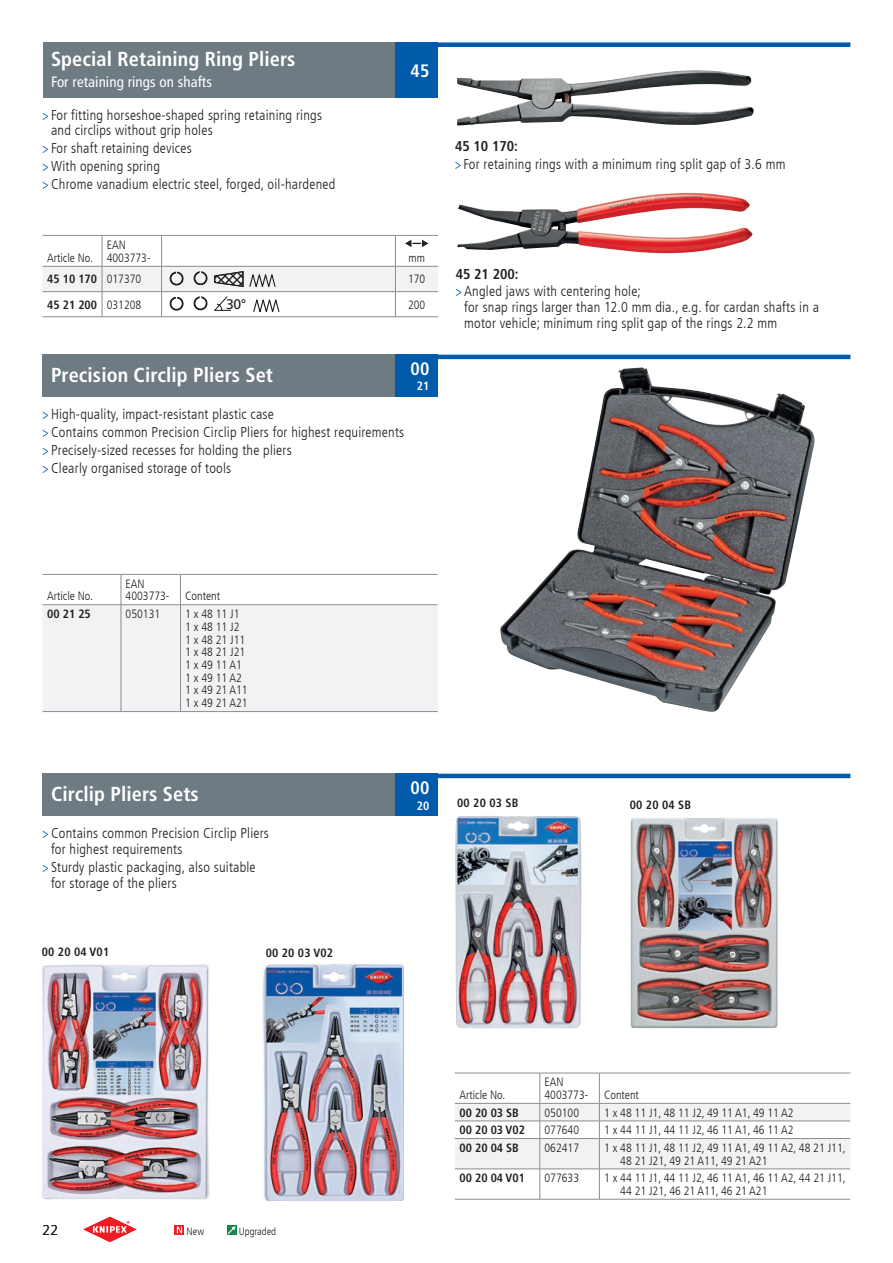
<style>
.page{position:relative;width:893px;height:1263px;background:#fff}
.page>*{position:absolute;margin:0;border:0;box-sizing:border-box;transform-origin:0 0}
.t1{font:700 condensed 20.25px "Frutiger LT Com";letter-spacing:.005em;color:#fff}
.t2{font:700 condensed 18px "Frutiger LT Com";color:#fff}
.t3{font:condensed 15px "Frutiger LT Com";letter-spacing:.005em;color:#fff}
.t4{font:300 condensed 14.25px/17.9px "Frutiger LT Com";letter-spacing:.015em;color:#231f20}
.t5{font:300 14.25px "Frutiger LT Com";color:#231f20}
.t6{font:13.95px "Frutiger LT Com";color:#231f20}
.t7{font:300 condensed 12px/12.8px "Frutiger LT Com";color:#231f20}
.t8{font:700 condensed 12px "Frutiger LT Com";color:#231f20}
.t9{font:700 condensed 12px "Frutiger LT Com";color:#fff}
.t10{font:300 condensed 10.5px "Frutiger LT Com";color:#231f20}
.s1{font-weight:400;color:#015aaa}
.s2{font-weight:300}
.s3{font-weight:700}
</style>
<div class="page">
<img style="left:500px;top:367px;width:314px;height:345px">
<hr style="left:43px;top:574px;width:78px;height:1px;background:#8a8c8f">
<hr style="left:121px;top:574px;width:59px;height:1px;background:#8a8c8f">
<hr style="left:180px;top:574px;width:258px;height:1px;background:#8a8c8f">
<svg style="left:43px;top:575px;width:395px;height:136px"></svg>
<hr style="left:43px;top:604px;width:78px;height:1px;background:#8a8c8f">
<hr style="left:121px;top:604px;width:59px;height:1px;background:#8a8c8f">
<hr style="left:121px;top:605px;width:1px;height:106px;background:#8a8c8f">
<hr style="left:180px;top:604px;width:258px;height:1px;background:#8a8c8f">
<hr style="left:180px;top:605px;width:1px;height:106px;background:#8a8c8f">
<hr style="left:43px;top:711px;width:78px;height:1px;background:#8a8c8f">
<hr style="left:121px;top:711px;width:59px;height:1px;background:#8a8c8f">
<hr style="left:180px;top:711px;width:258px;height:1px;background:#8a8c8f">
<div style="left:43px;top:355px;width:352px;height:42px;background:#6e7b83"></div>
<div style="left:395px;top:355px;width:43px;height:42px;background:#015aaa"></div>
<img style="left:455px;top:816px;width:126px;height:212px">
<img style="left:42px;top:964px;width:167px;height:235px">
<img style="left:262px;top:964px;width:141px;height:236px">
<img style="left:631px;top:818px;width:147px;height:210px">
<div style="left:43px;top:774px;width:352px;height:42px;background:#6e7b83"></div>
<div style="left:395px;top:774px;width:43px;height:42px;background:#015aaa"></div>
<hr style="left:433px;top:774px;width:417px;height:4px;background:#015aaa">
<hr style="left:455px;top:1073px;width:85px;height:1px;background:#8a8c8f">
<hr style="left:540px;top:1073px;width:59px;height:1px;background:#8a8c8f">
<hr style="left:540px;top:1073px;width:1px;height:30px;background:#8a8c8f">
<hr style="left:599px;top:1073px;width:251px;height:1px;background:#8a8c8f">
<hr style="left:599px;top:1073px;width:1px;height:30px;background:#8a8c8f">
<svg style="left:455px;top:1103px;width:395px;height:96px"></svg>
<hr style="left:455px;top:1138px;width:85px;height:1px;background:#8a8c8f">
<hr style="left:540px;top:1138px;width:59px;height:1px;background:#8a8c8f">
<hr style="left:540px;top:1139px;width:1px;height:30px;background:#8a8c8f">
<hr style="left:599px;top:1138px;width:251px;height:1px;background:#8a8c8f">
<hr style="left:599px;top:1139px;width:1px;height:30px;background:#8a8c8f">
<hr style="left:455px;top:1168px;width:85px;height:1px;background:#8a8c8f">
<hr style="left:540px;top:1168px;width:59px;height:1px;background:#8a8c8f">
<hr style="left:540px;top:1169px;width:1px;height:30px;background:#8a8c8f">
<hr style="left:599px;top:1168px;width:251px;height:1px;background:#8a8c8f">
<hr style="left:599px;top:1169px;width:1px;height:30px;background:#8a8c8f">
<hr style="left:455px;top:1199px;width:85px;height:1px;background:#8a8c8f">
<hr style="left:540px;top:1199px;width:59px;height:1px;background:#8a8c8f">
<hr style="left:599px;top:1199px;width:251px;height:1px;background:#8a8c8f">
<svg style="left:175px;top:1225px;width:9px;height:10px"></svg>
<svg style="left:177px;top:1226px;width:5px;height:7px"></svg>
<div style="left:227px;top:1225px;width:9px;height:10px;background:#12884d"></div>
<svg style="left:228px;top:1226px;width:7px;height:8px"></svg>
<svg style="left:83px;top:1217px;width:53px;height:25px"></svg>
<div style="left:43px;top:42px;width:352px;height:56px;background:#6e7b83"></div>
<div style="left:395px;top:42px;width:43px;height:56px;background:#015aaa"></div>
<hr style="left:43px;top:235px;width:59px;height:1px;background:#8a8c8f">
<hr style="left:102px;top:235px;width:60px;height:1px;background:#8a8c8f">
<hr style="left:102px;top:236px;width:1px;height:30px;background:#8a8c8f">
<hr style="left:161px;top:236px;width:1px;height:30px;background:#8a8c8f">
<hr style="left:395px;top:235px;width:43px;height:1px;background:#8a8c8f">
<hr style="left:395px;top:236px;width:1px;height:30px;background:#8a8c8f">
<hr style="left:162px;top:235px;width:233px;height:1px;background:#8a8c8f">
<svg style="left:405px;top:240px;width:23px;height:7px"></svg>
<svg style="left:43px;top:266px;width:395px;height:51px"></svg>
<div style="left:432px;top:42px;width:418px;height:5px;background:#015aaa"></div>
<hr style="left:433px;top:355px;width:417px;height:4px;background:#015aaa">
<img style="left:457px;top:70px;width:237px;height:37px">
<img style="left:457px;top:193px;width:296px;height:60px">
<h1 class="t1" style="left:51px;top:47px;width:246px">Special Retaining Ring Pliers</h1>
<p class="t3" style="left:51px;top:73px;width:162px">For retaining rings on shafts</p>
<p class="t4" style="left:51px;top:107px;width:272px;line-height:15.8px;text-indent:-9px"><span class="s1">&gt;</span> For fitting horseshoe-shaped spring retaining rings and circlips without grip holes</p>
<p class="t4" style="left:43px;top:140px;width:294px"><span class="s1">&gt;</span> For shaft retaining devices<br><span class="s1">&gt;</span> With opening spring<br><span class="s1">&gt;</span> Chrome vanadium electric steel, forged, oil-hardened</p>
<p class="t7" style="left:47px;top:252px;width:47px">Article No.</p>
<p class="t7" style="left:107px;top:239px;width:45px">EAN<br>4003773-</p>
<p class="t2" style="left:411px;top:60px;width:20px">45</p>
<p class="t7" style="left:408px;top:252px;width:18px">mm</p>
<p class="t8" style="left:47px;top:272px;width:96px">45 10 170 <span class="s2">017370</span></p>
<p class="t7" style="left:408px;top:273px;width:19px">170</p>
<p class="t8" style="left:47px;top:297px;width:96px">45 21 200 <span class="s2">031208</span></p>
<p class="t6" style="left:226px;top:296px;width:22px">30°</p>
<p class="t7" style="left:408px;top:298px;width:19px">200</p>
<h1 class="t1" style="left:51px;top:363px;width:224px">Precision Circlip Pliers Set</h1>
<p class="t2" style="left:410px;top:358px;width:20px">00</p>
<p class="t9" style="left:417px;top:379px;width:14px">21</p>
<p class="t4" style="left:43px;top:406px;width:363px"><span class="s1">&gt;</span> High-quality, impact-resistant plastic case<br><span class="s1">&gt;</span> Contains common Precision Circlip Pliers for highest requirements <span class="s1">&gt;</span> Precisely-sized recesses for holding the pliers<br><span class="s1">&gt;</span> Clearly organised storage of tools</p>
<p class="t4" style="left:455px;top:137px;width:332px"><span class="s3">45 10 170:<br></span><span class="s1">&gt;</span> For retaining rings with a minimum ring split gap of 3.6 mm</p>
<p class="t4" style="left:456px;top:265px;width:187px"><span class="s3">45 21 200:<br></span><span class="s1">&gt;</span> Angled jaws with centering hole;</p>
<p class="t4" style="left:464px;top:300px;width:356px;line-height:15.8px">for snap rings larger than 12.0 mm dia., e.g. for cardan shafts in a motor vehicle; minimum ring split gap of the rings 2.2 mm</p>
<p class="t7" style="left:47px;top:590px;width:47px">Article No.</p>
<p class="t7" style="left:126px;top:577px;width:45px">EAN<br>4003773-</p>
<p class="t7" style="left:185px;top:590px;width:36px">Content</p>
<p class="t8" style="left:47px;top:607px;width:45px">00 21 25</p>
<p class="t7" style="left:126px;top:608px;width:36px">050131</p>
<p class="t7" style="left:185px;top:608px;width:64px">1 x 48 11 J1<br>1 x 48 11 J2<br>1 x 48 21 J11<br>1 x 48 21 J21<br>1 x 49 11 A1<br>1 x 49 11 A2<br>1 x 49 21 A11<br>1 x 49 21 A21</p>
<h1 class="t1" style="left:51px;top:782px;width:149px">Circlip Pliers Sets</h1>
<p class="t2" style="left:410px;top:777px;width:20px">00</p>
<p class="t9" style="left:417px;top:798px;width:14px">20</p>
<p class="t4" style="left:51px;top:826px;width:219px;line-height:15.8px;text-indent:-9px"><span class="s1">&gt;</span> Contains common Precision Circlip Pliers for highest requirements</p>
<p class="t4" style="left:51px;top:859px;width:206px;line-height:15.8px;text-indent:-9px"><span class="s1">&gt;</span> Sturdy plastic packaging, also suitable for storage of the pliers</p>
<p class="t8" style="left:42px;top:944px;width:69px">00 20 04 V01</p>
<p class="t8" style="left:266px;top:946px;width:69px">00 20 03 V02</p>
<p class="t8" style="left:457px;top:796px;width:63px">00 20 03 SB</p>
<p class="t8" style="left:630px;top:797px;width:63px">00 20 04 SB</p>
<p class="t5" style="left:43px;top:1221px;width:17px">22</p>
<p class="t10" style="left:187px;top:1225px;width:19px">New</p>
<p class="t10" style="left:239px;top:1225px;width:39px">Upgraded</p>
<p class="t7" style="left:459px;top:1089px;width:47px">Article No.</p>
<p class="t7" style="left:544px;top:1076px;width:45px">EAN<br>4003773-</p>
<p class="t7" style="left:604px;top:1089px;width:36px">Content</p>
<p class="t8" style="left:459px;top:1105px;width:61px">00 20 03 SB</p>
<p class="t7" style="left:544px;top:1106px;width:36px">050100</p>
<p class="t7" style="left:604px;top:1106px;width:191px">1 x 48 11 J1, 48 11 J2, 49 11 A1, 49 11 A2</p>
<p class="t8" style="left:459px;top:1123px;width:67px">00 20 03 V02</p>
<p class="t7" style="left:544px;top:1124px;width:36px">077640</p>
<p class="t7" style="left:604px;top:1124px;width:191px">1 x 44 11 J1, 44 11 J2, 46 11 A1, 46 11 A2</p>
<p class="t8" style="left:459px;top:1140px;width:61px">00 20 04 SB</p>
<p class="t7" style="left:545px;top:1141px;width:36px">062417</p>
<p class="t7" style="left:620px;top:1141px;width:227px;text-indent:-16px">1 x 48 11 J1, 48 11 J2, 49 11 A1, 49 11 A2, 48 21 J11,<br>48 21 J21, 49 21 A11, 49 21 A21</p>
<p class="t8" style="left:459px;top:1171px;width:67px">00 20 04 V01</p>
<p class="t7" style="left:545px;top:1172px;width:36px">077633</p>
<p class="t7" style="left:620px;top:1172px;width:227px;text-indent:-16px">1 x 44 11 J1, 44 11 J2, 46 11 A1, 46 11 A2, 44 21 J11,<br>44 21 J21, 46 21 A11, 46 21 A21</p>
</div>
